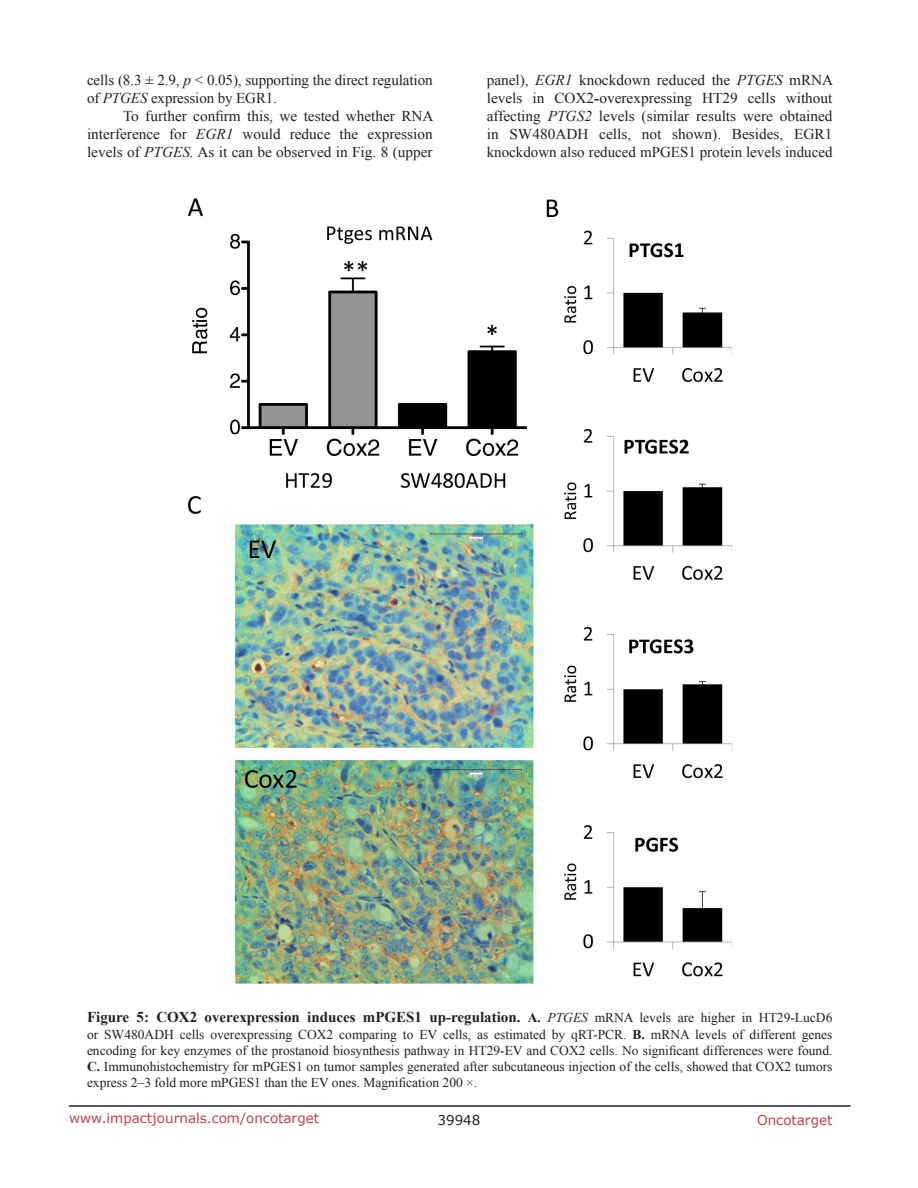
<style>
.page{position:relative;width:918px;height:1188px;background:#fff}
.page>*{position:absolute;margin:0;border:0;box-sizing:border-box;transform-origin:0 0}
.BodyText{font:15px/18px "Times New Roman";color:#231f20;text-align:justify}
.FigureText{font:700 15px "Times New Roman";color:#231f20}
.FigureText-2{font:13.5px/16.2px "Times New Roman";color:#231f20;text-align:justify}
.t1{font:13.5px "Verdana";color:#c24141}
.t2{font:13.5px "Verdana";color:#231f20}
.s1{font-style:italic}
.s2{font-weight:700}
.s3{font-size:13.5px}
.s4{font-weight:400;font-style:italic;font-size:13.5px}
.s5{font-weight:400;font-size:13.5px}
</style>
<div class="page">
<hr style="left:69px;top:1105px;width:781px;height:2px;background:#231f20">
<img style="left:187px;top:198px;width:545px;height:786px">
<p class="BodyText" style="left:87px;top:71px;width:347px">cells (8.3 ± 2.9, <span class="s1">p</span> &lt; 0.05), supporting the direct regulation of <span class="s1">PTGES</span> expression by EGR1.</p>
<p class="BodyText" style="left:87px;top:107px;width:348px;text-indent:36px">To further confirm this, we tested whether RNA interference for <span class="s1">EGR1</span> would reduce the expression levels of <span class="s1">PTGES.</span> As it can be observed in Fig. 8 (upper</p>
<p class="BodyText" style="left:487px;top:71px;width:348px">panel), <span class="s1">EGR1</span> knockdown reduced the <span class="s1">PTGES</span> mRNA levels in COX2<span class="s2">-</span>overexpressing HT29 cells without affecting <span class="s1">PTGS2</span> levels (similar results were obtained in SW480ADH cells, not shown). Besides, EGR1 knockdown also reduced mPGES1 protein levels induced</p>
<p class="FigureText" style="left:87px;top:1007px;width:747px">Figure 5: COX2 overexpression induces mPGES1 up-regulation. <span class="s3">A.</span> <span class="s4">PTGES</span> <span class="s5">mRNA levels are higher in HT29-LucD6</span></p>
<p class="FigureText-2" style="left:87px;top:1026px;width:747px">or SW480ADH cells overexpressing COX2 comparing to EV cells, as estimated by qRT-PCR. <span class="s2">B.</span> mRNA levels of different genes encoding for key enzymes of the prostanoid biosynthesis pathway in HT29-EV and COX2 cells. No significant differences were found.<br><span class="s2">C.</span> Immunohistochemistry for mPGES1 on tumor samples generated after subcutaneous injection of the cells, showed that COX2 tumors express 2–3 fold more mPGES1 than the EV ones. Magnification 200 ×.</p>
<p class="t1" style="left:69px;top:1109px;width:252px">www.impactjournals.com/oncotarget</p>
<p class="t2" style="left:438px;top:1111px;width:44px">39948</p>
<p class="t1" style="left:757px;top:1111px;width:77px">Oncotarget</p>
</div>
